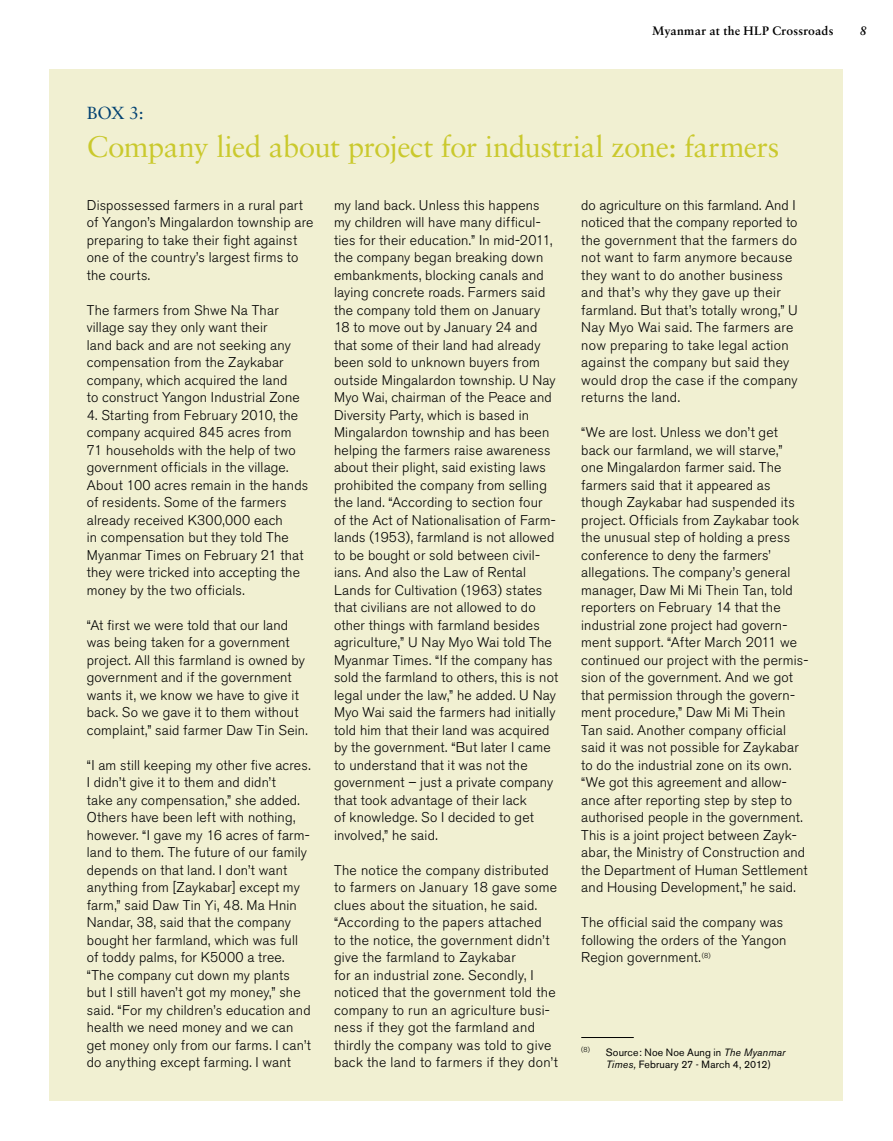
<style>
.page{position:relative;width:893px;height:1141px;background:#fff}
.page>*{position:absolute;margin:0;border:0;box-sizing:border-box;transform-origin:0 0}
.Subheading_1{font:29.75px "Sabon LT Std";letter-spacing:-.02em;color:#cac92d}
.Subheading_1-2{font:17.5px "Sabon LT Std";color:#004071}
.Paragraph{font:300 14px/17.5px "Akzidenz Grotesk BE";letter-spacing:.015em;color:#000}
.t1{font:700 12.25px "Sabon LT Std";letter-spacing:.02em;color:#000}
.t2{font:italic 700 12.25px "Sabon LT Std";color:#000}
.Footnote{font:10.5px/12.6px "Akzidenz Grotesk BE";letter-spacing:.015em;color:#000}
.s1{font-style:italic}
</style>
<div class="page">
<div style="left:50px;top:69px;width:793px;height:1032px;background:#f1f0d2"></div>
<hr style="left:581px;top:1037px;width:53px;height:1px;background:#000">
<p class="t1" style="left:652px;top:23px;width:183px">Myanmar at the HLP Crossroads</p>
<p class="t2" style="left:860px;top:23px;width:8px">8</p>
<p class="Subheading_1-2" style="left:87px;top:102px;width:58px">BOX 3:</p>
<p class="Subheading_1" style="left:87px;top:129px;width:694px">Company lied about project for industrial zone: farmers</p>
<p class="Paragraph" style="left:87px;top:197px;width:228px">Dispossessed farmers in a rural part of Yangon’s Mingalardon township are preparing to take their fight against one of the country’s largest firms to the courts.</p>
<p class="Paragraph" style="left:87px;top:302px;width:214px">The farmers from Shwe Na Thar village say they only want their<br>land back and are not seeking any compensation from the Zaykabar company, which acquired the land to construct Yangon Industrial Zone</p>
<p class="Paragraph" style="left:87px;top:407px;width:223px">4. Starting from February 2010, the company acquired 845 acres from 71 households with the help of two government officials in the village.<br>About 100 acres remain in the hands of residents. Some of the farmers already received K300,000 each<br>in compensation but they told The Myanmar Times on February 21 that they were tricked into accepting the money by the two officials.</p>
<p class="Paragraph" style="left:87px;top:617px;width:223px">“At first we were told that our land was being taken for a government project. All this farmland is owned by government and if the government wants it, we know we have to give it back. So we gave it to them without complaint,” said farmer Daw Tin Sein.</p>
<p class="Paragraph" style="left:87px;top:757px;width:226px">“I am still keeping my other five acres.<br>I didn’t give it to them and didn’t<br>take any compensation,” she added.<br>Others have been left with nothing, however. “I gave my 16 acres of farm&shy;land to them. The future of our family depends on that land. I don’t want anything from [Zaykabar] except my farm,” said Daw Tin Yi, 48. Ma Hnin Nandar, 38, said that the company bought her farmland, which was full of toddy palms, for K5000 a tree. “The company cut down my plants but I still haven’t got my money,” she said. “For my children’s education and health we need money and we can get money only from our farms. I can’t do anything except farming. I want</p>
<p class="Paragraph" style="left:581px;top:197px;width:218px">do agriculture on this farmland. And I noticed that the company reported to the government that the farmers do not want to farm anymore because they want to do another business and that’s why they gave up their farmland. But that’s totally wrong,” U<br>Nay Myo Wai said. The farmers are now preparing to take legal action against the company but said they would drop the case if the company returns the land.</p>
<p class="Paragraph" style="left:581px;top:424px;width:229px">“We are lost. Unless we don’t get back our farmland, we will starve,”<br>one Mingalardon farmer said. The farmers said that it appeared as though Zaykabar had suspended its project. Officials from Zaykabar took the unusual step of holding a press conference to deny the farmers’ allegations. The company’s general manager, Daw Mi Mi Thein Tan, told reporters on February 14 that the industrial zone project had govern&shy;ment support. “After March 2011 we continued our project with the permis&shy;sion of the government. And we got that permission through the govern&shy;ment procedure,” Daw Mi Mi Thein Tan said. Another company official said it was not possible for Zaykabar to do the industrial zone on its own. “We got this agreement and allow&shy;ance after reporting step by step to authorised people in the government.<br>This is a joint project between Zayk&shy;abar, the Ministry of Construction and the Department of Human Settlement and Housing Development,” he said.</p>
<p class="Paragraph" style="left:581px;top:914px;width:207px">The official said the company was following the orders of the Yangon<br>Region government.<sup>(8)</sup></p>
<p class="Paragraph" style="left:334px;top:197px;width:226px">my land back. Unless this happens my children will have many difficul&shy;ties for their education.” In mid-2011, the company began breaking down embankments, blocking canals and laying concrete roads. Farmers said the company told them on January 18 to move out by January 24 and that some of their land had already been sold to unknown buyers from outside Mingalardon township. U Nay Myo Wai, chairman of the Peace and Diversity Party, which is based in Mingalardon township and has been helping the farmers raise awareness about their plight, said existing laws prohibited the company from selling the land. “According to section four<br>of the Act of Nationalisation of Farm&shy;lands (1953), farmland is not allowed to be bought or sold between civil&shy;ians. And also the Law of Rental Lands for Cultivation (1963) states that civilians are not allowed to do other things with farmland besides agriculture,” U Nay Myo Wai told The Myanmar Times. “If the company has sold the farmland to others, this is not legal under the law,” he added. U Nay Myo Wai said the farmers had initially told him that their land was acquired by the government. “But later I came to understand that it was not the government – just a private company that took advantage of their lack<br>of knowledge. So I decided to get involved,” he said.</p>
<p class="Paragraph" style="left:334px;top:862px;width:225px">The notice the company distributed to farmers on January 18 gave some clues about the situation, he said. “According to the papers attached<br>to the notice, the government didn’t give the farmland to Zaykabar<br>for an industrial zone. Secondly, I noticed that the government told the company to run an agriculture busi&shy;ness if they got the farmland and thirdly the company was told to give back the land to farmers if they don’t</p>
<p class="Footnote" style="left:606px;top:1046px;width:181px;text-indent:-25px"><sup>(8)</sup> Source: Noe Noe Aung in <span class="s1">The Myanmar<br>Times,</span> February 27 - March 4, 2012)</p>
</div>
